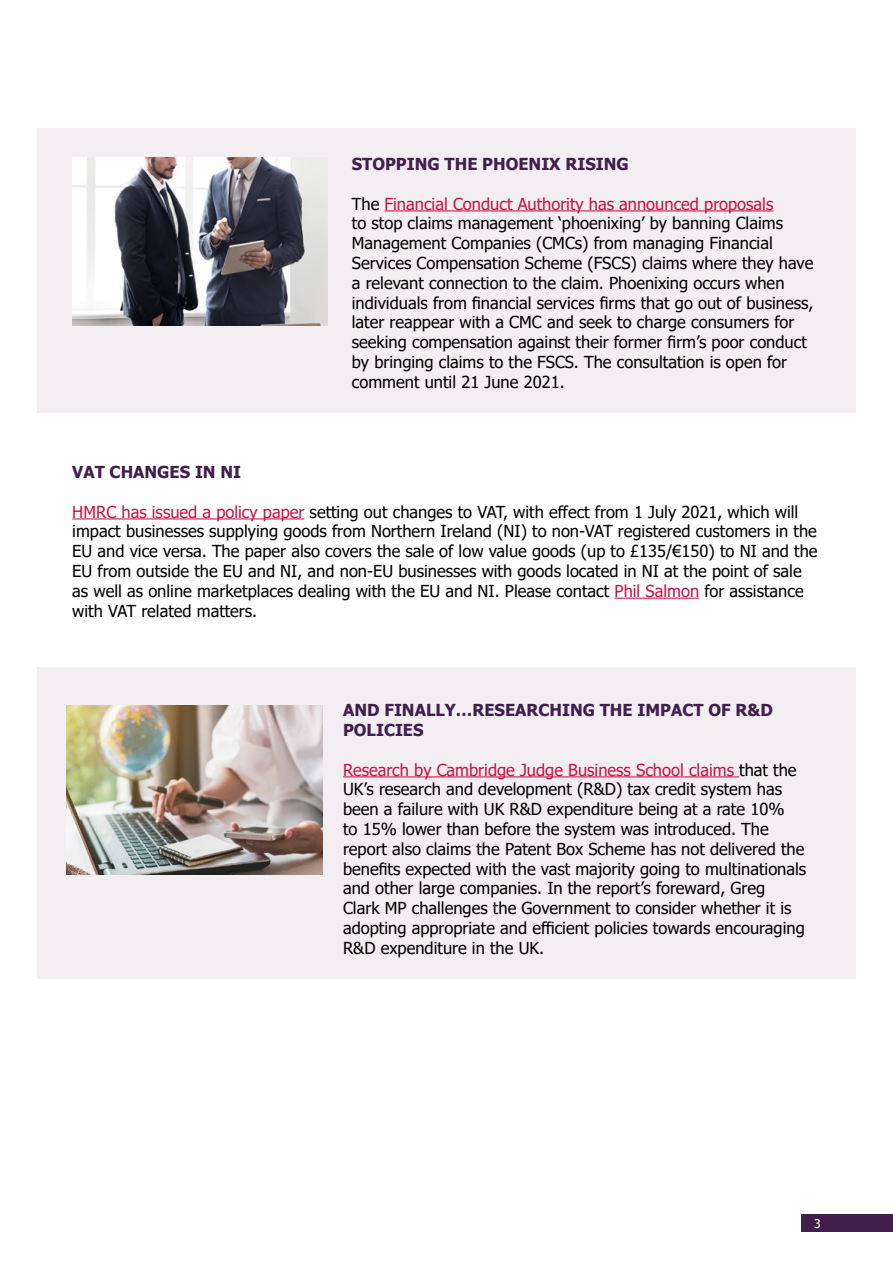
<style>
.page{position:relative;width:893px;height:1263px;background:#fff}
.page>*{position:absolute;margin:0;border:0;box-sizing:border-box;transform-origin:0 0}
.t1{font:16.5px/19.8px "Tahoma";color:#000}
.t2{font:700 16.5px/19.8px "Tahoma";color:#411e4e}
.t3{font:12px "Tahoma";color:#fff}
.s1{color:#cb1241}
</style>
<div class="page">
<div style="left:37px;top:668px;width:819px;height:311px;background:#f2eef1"></div>
<img style="left:67px;top:705px;width:255px;height:170px">
<hr style="left:343px;top:776px;width:396px;height:1px;background:#cb1241">
<div style="left:37px;top:128px;width:819px;height:284px;background:#f2eef1"></div>
<img style="left:72px;top:157px;width:255px;height:168px">
<hr style="left:72px;top:518px;width:232px;height:1px;background:#cb1241">
<hr style="left:615px;top:598px;width:84px;height:1px;background:#cb1241">
<hr style="left:385px;top:210px;width:388px;height:1px;background:#cb1241">
<div style="left:801px;top:1215px;width:92px;height:17px;background:#411e4e"></div>
<p class="t2" style="left:352px;top:155px;width:278px">STOPPING THE PHOENIX RISING</p>
<p class="t1" style="left:352px;top:195px;width:463px">The <span class="s1">Financial Conduct Authority has announced proposals<br></span>to stop claims management ‘phoenixing’ by banning Claims Management Companies (CMCs) from managing Financial Services Compensation Scheme (FSCS) claims where they have a relevant connection to the claim. Phoenixing occurs when individuals from financial services firms that go out of business, later reappear with a CMC and seek to charge consumers for seeking compensation against their former firm’s poor conduct by bringing claims to the FSCS. The consultation is open for comment until 21 June 2021.</p>
<p class="t2" style="left:72px;top:463px;width:170px">VAT CHANGES IN NI</p>
<p class="t1" style="left:72px;top:503px;width:747px"><span class="s1">HMRC has issued a policy paper</span> setting out changes to VAT, with effect from 1 July 2021, which will impact businesses supplying goods from Northern Ireland (NI) to non-VAT registered customers in the EU and vice versa. The paper also covers the sale of low value goods (up to £135/€150) to NI and the EU from outside the EU and NI, and non-EU businesses with goods located in NI at the point of sale as well as online marketplaces dealing with the EU and NI. Please contact <span class="s1">Phil Salmon</span> for assistance with VAT related matters.</p>
<p class="t2" style="left:343px;top:701px;width:431px">AND FINALLY…RESEARCHING THE IMPACT OF R&amp;D<br>POLICIES</p>
<p class="t1" style="left:343px;top:760px;width:465px"><span class="s1">Research by Cambridge Judge Business School claims</span> that the UK’s research and development (R&amp;D) tax credit system has been a failure with UK R&amp;D expenditure being at a rate 10%<br>to 15% lower than before the system was introduced. The report also claims the Patent Box Scheme has not delivered the benefits expected with the vast majority going to multinationals and other large companies. In the report’s foreward, Greg<br>Clark MP challenges the Government to consider whether it is adopting appropriate and efficient policies towards encouraging R&amp;D expenditure in the UK.</p>
<p class="t3" style="left:814px;top:1215px;width:8px">3</p>
</div>
